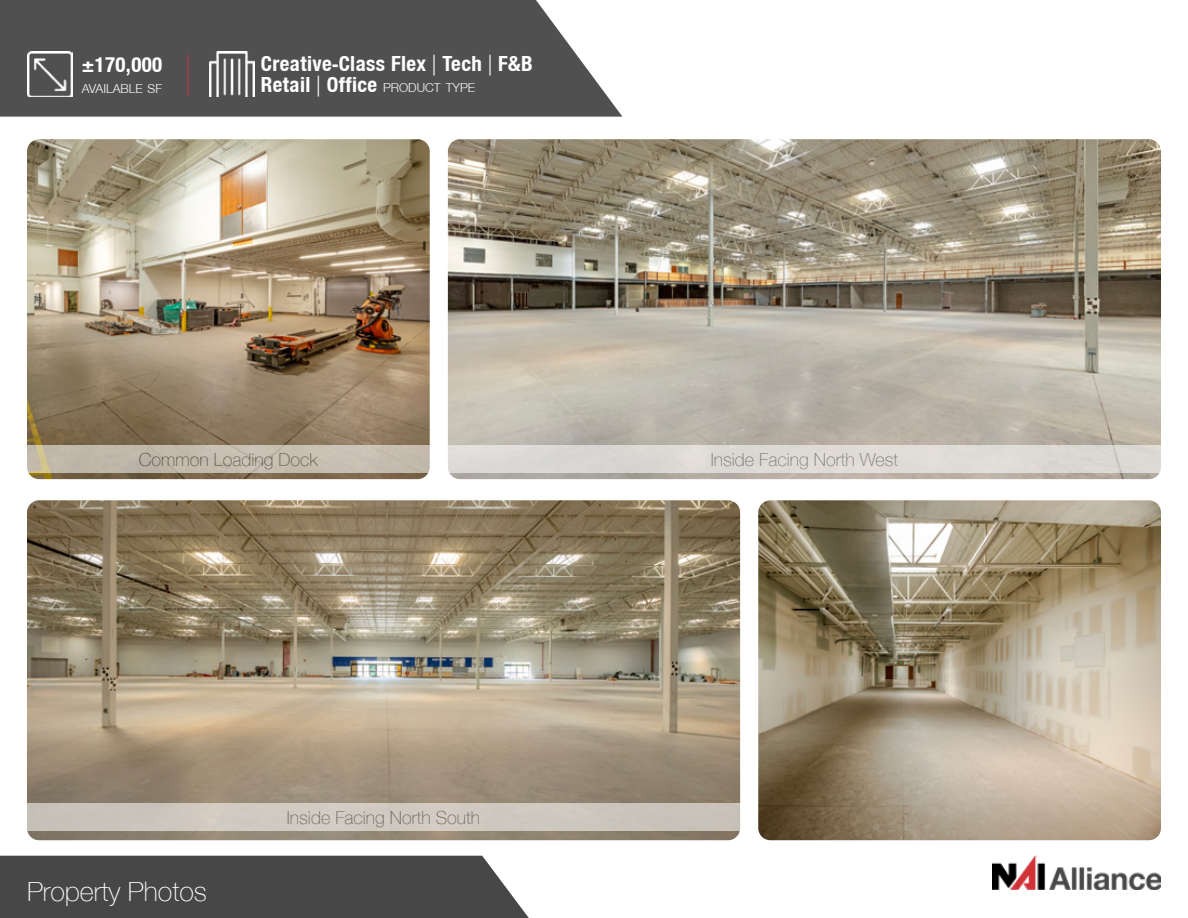
<style>
.page{position:relative;width:1188px;height:918px;background:#fff}
.page>*{position:absolute;margin:0;border:0;box-sizing:border-box;transform-origin:0 0}
.t1{font:100 27px "Helvetica Neue LT";color:#fff}
.t2{font:700 condensed 20.85px/21.5px "Helvetica Neue LT";letter-spacing:.02em;color:#fff}
.t3{font:100 18px "Helvetica Neue LT";color:#474748}
.t4{font:300 12.3px "Helvetica Neue LT";color:#fff}
.s1{font-weight:300;font-style:italic;font-stretch:normal}
.s2{font-weight:300;font-stretch:normal;font-size:12.3px}
</style>
<div class="page">
<img style="left:27px;top:500px;width:713px;height:340px">
<img style="left:448px;top:139px;width:713px;height:340px">
<img style="left:27px;top:139px;width:403px;height:340px">
<img style="left:758px;top:500px;width:403px;height:340px">
<div style="left:0;top:856px;width:529px;height:62px;background:#474748"></div>
<img style="left:992px;top:856px;width:169px;height:34px">
<svg style="left:0;top:0;width:622px;height:117px;background:#5d5d5e"></svg>
<img style="left:209px;top:52px;width:45px;height:45px">
<hr style="left:187px;top:54px;width:1px;height:42px;background:#cf2f40">
<img style="left:27px;top:52px;width:45px;height:45px">
<div style="left:27px;top:445px;width:403px;height:28px;background:#c4bbad"></div>
<div style="left:448px;top:445px;width:713px;height:28px;background:#dddad5"></div>
<div style="left:27px;top:804px;width:713px;height:27px;background:#cdc7bf"></div>
<p class="t2" style="left:82px;top:53px;width:82px">±170,000</p>
<p class="t4" style="left:82px;top:81px;width:82px">AVAILABLE SF</p>
<p class="t2" style="left:261px;top:53px;width:273px">Creative-Class Flex <span class="s1">|</span> Tech <span class="s1">|</span> F&amp;B<br>Retail <span class="s1">|</span> Office <span class="s2">PRODUCT TYPE</span></p>
<p class="t3" style="left:139px;top:449px;width:181px">Common Loading Dock</p>
<p class="t3" style="left:711px;top:449px;width:189px">Inside Facing North West</p>
<h1 class="t1" style="left:27px;top:875px;width:181px">Property Photos</h1>
<p class="t3" style="left:287px;top:808px;width:195px">Inside Facing North South</p>
</div>
